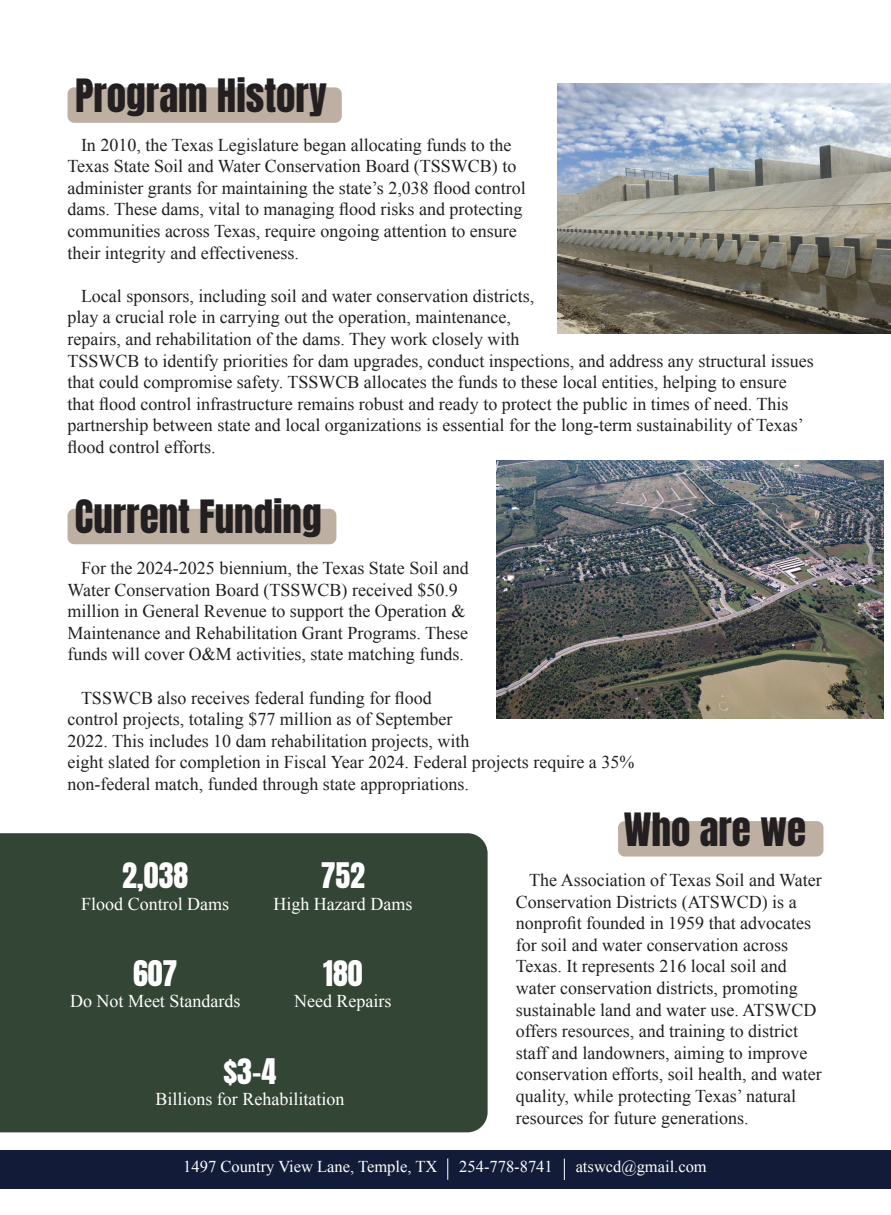
<style>
.page{position:relative;width:891px;height:1215px;background:#fff}
.page>*{position:absolute;margin:0;border:0;box-sizing:border-box;transform-origin:0 0}
.t1{font:39px "Anton";color:#231f20}
.t2{font:30px "Anton";color:#fff}
.Copy{font:18px/21.6px "Times New Roman";color:#231f20}
.t3{font:18px "Times New Roman";color:#fff}
.t4{font:16.5px "Times New Roman";color:#fff}
</style>
<div class="page">
<div style="left:0;top:833px;width:488px;height:299px;background:#334535"></div>
<div style="left:0;top:1150px;width:891px;height:39px;background:#121c39"></div>
<svg style="left:564px;top:1159px;width:1px;height:21px"></svg>
<svg style="left:447px;top:1158px;width:1px;height:22px"></svg>
<img style="left:558px;top:83px;width:333px;height:250px">
<img style="left:496px;top:461px;width:387px;height:258px">
<div style="left:68px;top:87px;width:274px;height:36px;background:#bdb0a3;border-radius:7px"></div>
<div style="left:68px;top:509px;width:268px;height:35px;background:#bdb0a3;border-radius:7px"></div>
<div style="left:618px;top:821px;width:205px;height:36px;background:#bdb0a3;border-radius:7px"></div>
<p class="t1" style="left:75px;top:76px;width:253px">Program History</p>
<p class="Copy" style="left:68px;top:133px;width:460px;text-indent:14px">In 2010, the Texas Legislature began allocating funds to the Texas State Soil and Water Conservation Board (TSSWCB) to administer grants for maintaining the state’s 2,038 flood control dams. These dams, vital to managing flood risks and protecting communities across Texas, require ongoing attention to ensure their integrity and effectiveness.</p>
<p class="Copy" style="left:68px;top:285px;width:748px;text-indent:14px">Local sponsors, including soil and water conservation districts,<br>play a crucial role in carrying out the operation, maintenance,<br>repairs, and rehabilitation of the dams. They work closely with<br>TSSWCB to identify priorities for dam upgrades, conduct inspections, and address any structural issues that could compromise safety. TSSWCB allocates the funds to these local entities, helping to ensure that flood control infrastructure remains robust and ready to protect the public in times of need. This partnership between state and local organizations is essential for the long-term sustainability of Texas’ flood control efforts.</p>
<p class="t1" style="left:75px;top:497px;width:248px">Current Funding</p>
<p class="Copy" style="left:68px;top:557px;width:403px;text-indent:14px">For the 2024-2025 biennium, the Texas State Soil and Water Conservation Board (TSSWCB) received $50.9 million in General Revenue to support the Operation &amp; Maintenance and Rehabilitation Grant Programs. These funds will cover O&amp;M activities, state matching funds.</p>
<p class="Copy" style="left:68px;top:687px;width:568px;text-indent:14px">TSSWCB also receives federal funding for flood<br>control projects, totaling $77 million as of September<br>2022. This includes 10 dam rehabilitation projects, with<br>eight slated for completion in Fiscal Year 2024. Federal projects require a 35% non-federal match, funded through state appropriations.</p>
<p class="t2" style="left:122px;top:860px;width:68px">2,038</p>
<p class="t3" style="left:81px;top:892px;width:150px">Flood Control Dams</p>
<p class="t2" style="left:133px;top:958px;width:46px">607</p>
<p class="t3" style="left:70px;top:989px;width:172px">Do Not Meet Standards</p>
<p class="t2" style="left:321px;top:860px;width:46px">752</p>
<p class="t3" style="left:273px;top:892px;width:140px">High Hazard Dams</p>
<p class="t2" style="left:323px;top:958px;width:41px">180</p>
<p class="t3" style="left:294px;top:989px;width:99px">Need Repairs</p>
<p class="t2" style="left:223px;top:1056px;width:54px">$3-4</p>
<p class="t3" style="left:155px;top:1087px;width:191px">Billions for Rehabilitation</p>
<p class="t1" style="left:624px;top:809px;width:184px">Who are we</p>
<p class="Copy" style="left:516px;top:869px;width:308px;text-indent:14px">The Association of Texas Soil and Water Conservation Districts (ATSWCD) is a nonprofit founded in 1959 that advocates for soil and water conservation across Texas. It represents 216 local soil and water conservation districts, promoting sustainable land and water use. ATSWCD offers resources, and training to district staff and landowners, aiming to improve conservation efforts, soil health, and water quality, while protecting Texas’ natural resources for future generations.</p>
<p class="t4" style="left:183px;top:1155px;width:256px">1497 Country View Lane, Temple, TX</p>
<p class="t4" style="left:459px;top:1155px;width:95px">254-778-8741</p>
<p class="t4" style="left:576px;top:1155px;width:133px">atswcd@gmail.com</p>
</div>
